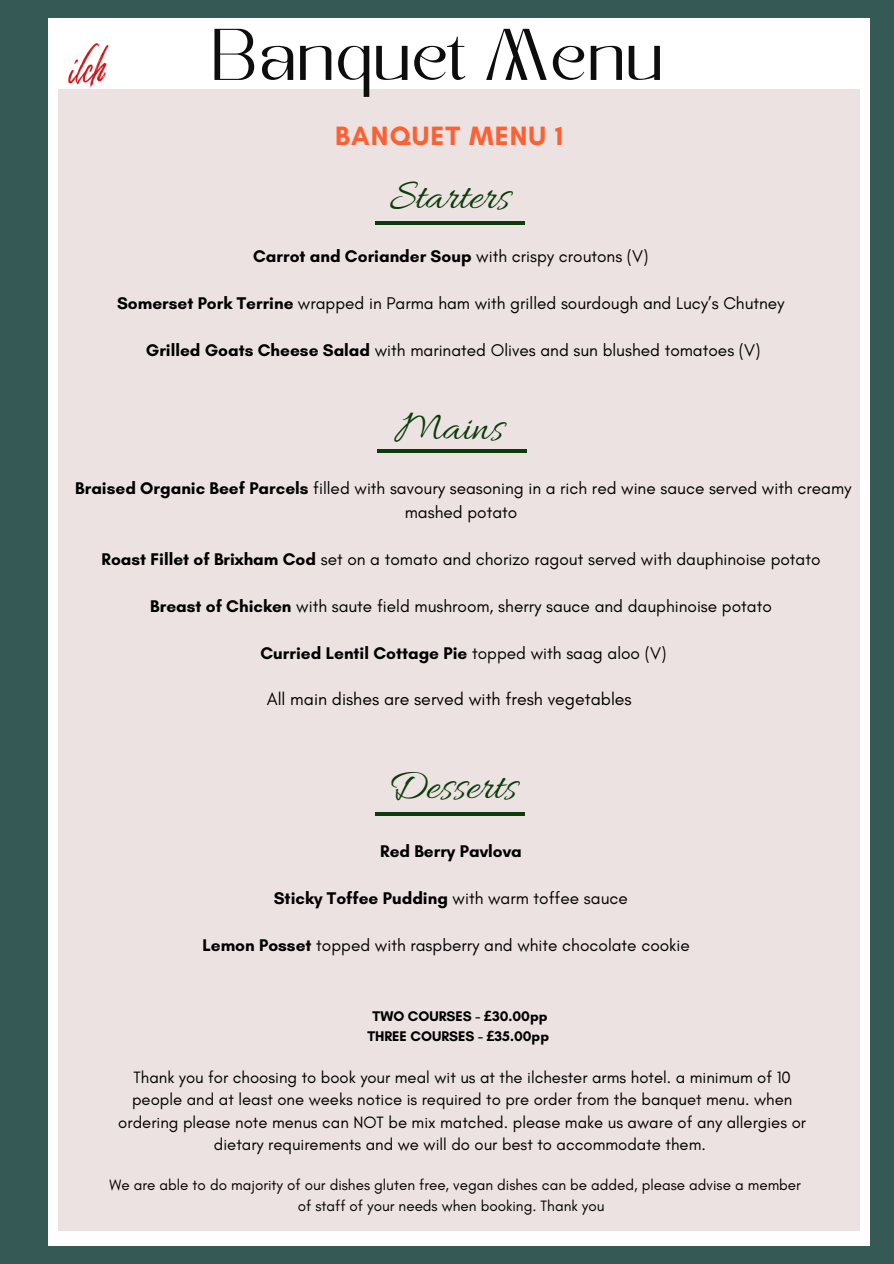
<style>
.page{position:relative;width:894px;height:1264px;background:#fff}
.page>*{position:absolute;margin:0;border:0;box-sizing:border-box;transform-origin:0 0}
.t1{font:68.1px "KENAO";color:#0d0d0d}
.t2{font:43.65px "Allura";color:#0a3d09}
.t3{font:700 27px "Glacial Indifference";letter-spacing:.04em;color:#fd6033}
.t4{font:17.85px "Glacial Indifference";color:#000}
.t5{font:17.25px/23.7px "Glacial Indifference";color:#000;text-align:center}
.t6{font:700 17.25px "Glacial Indifference";color:#000}
.t7{font:16.65px/22.5px "Glacial Indifference";color:#000;text-align:center}
.t8{font:15.15px/20.2px "Glacial Indifference";color:#000;text-align:center}
.t9{font:700 14.25px/19.2px "Glacial Indifference";color:#000;text-align:center}
.s1{font-weight:400}
.s2{font-weight:700}
.s3{font-family:"Noto Sans"}
</style>
<div class="page">
<div style="left:0;top:0;width:893px;height:1263px;background:#355a56"></div>
<div style="left:48px;top:18px;width:821px;height:1227px;background:#fff"></div>
<div style="left:58px;top:89px;width:801px;height:1141px;background:#ece2e1"></div>
<img style="left:68px;top:43px;width:41px;height:45px">
<hr style="left:375px;top:221px;width:149px;height:3px;background:#0a3d09">
<hr style="left:377px;top:449px;width:149px;height:3px;background:#0a3d09">
<hr style="left:375px;top:812px;width:149px;height:3px;background:#0a3d09">
<h1 class="t1" style="left:214px;top:29px;width:453px">Banquet Menu</h1>
<p class="t3" style="left:335px;top:119px;width:229px">BANQUET MENU 1</p>
<h5 class="t2" style="left:389px;top:172px;width:121px">Starters</h5>
<h5 class="t6" style="left:253px;top:245px;width:397px">Carrot and Coriander Soup <span class="s1">with crispy croutons (V)</span></h5>
<h5 class="t5" style="left:117px;top:291px;width:669px"><span class="s2">Somerset Pork Terrine</span> wrapped in Parma ham with grilled sourdough and Lucy’s Chutney</h5>
<h6 class="t5" style="left:146px;top:338px;width:616px"><span class="s2">Grilled Goats Cheese Salad</span> with marinated Olives and sun blushed tomatoes (V)</h6>
<h5 class="t2" style="left:394px;top:403px;width:110px">Mains</h5>
<p class="t5" style="left:75px;top:476px;width:777px"><span class="s2">Braised Organic Beef Parcels</span> filled with savoury seasoning in a rich red wine sauce served with creamy mashed potato</p>
<h2 class="t5" style="left:101px;top:547px;width:720px"><span class="s2">Roast Fillet of Brixham Cod</span> set on a tomato and chorizo ragout served with dauphinoise potato</h2>
<h5 class="t5" style="left:150px;top:594px;width:623px"><span class="s2">Breast of Chicken</span> with saute field mushroom, sherry sauce and dauphinoise potato</h5>
<h5 class="t6" style="left:260px;top:643px;width:407px">Curried Lentil Cottage Pie <span class="s1">topped with saag aloo (V)</span></h5>
<h5 class="t4" style="left:266px;top:688px;width:366px">All main dishes are served with fresh vegetables</h5>
<h5 class="t2" style="left:388px;top:762px;width:130px">Desserts</h5>
<h2 class="t6" style="left:380px;top:840px;width:143px">Red Berry Pavlova</h2>
<h4 class="t6" style="left:274px;top:887px;width:355px">Sticky Toffee Pudding <span class="s1">with warm toffee sauce</span></h4>
<h5 class="t5" style="left:202px;top:933px;width:489px"><span class="s2">Lemon Posset</span> topped with raspberry and white chocolate cookie</h5>
<h5 class="t9" style="left:367px;top:1006px;width:183px">TWO COURSES - <span class="s3">£</span>30.00pp<br>THREE COURSES - <span class="s3">£</span>35.00pp</h5>
<h2 class="t7" style="left:118px;top:1065px;width:689px">Thank you for choosing to book your meal wit us at the ilchester arms hotel. a minimum of 10 people and at least one weeks notice is required to pre order from the banquet menu. when ordering please note menus can NOT be mix matched. please make us aware of any allergies or dietary requirements and we will do our best to accommodate them.</h2>
<h5 class="t8" style="left:109px;top:1174px;width:692px">We are able to do majority of our dishes gluten free, vegan dishes can be added, please advise a member of staff of your needs when booking. Thank you</h5>
</div>
